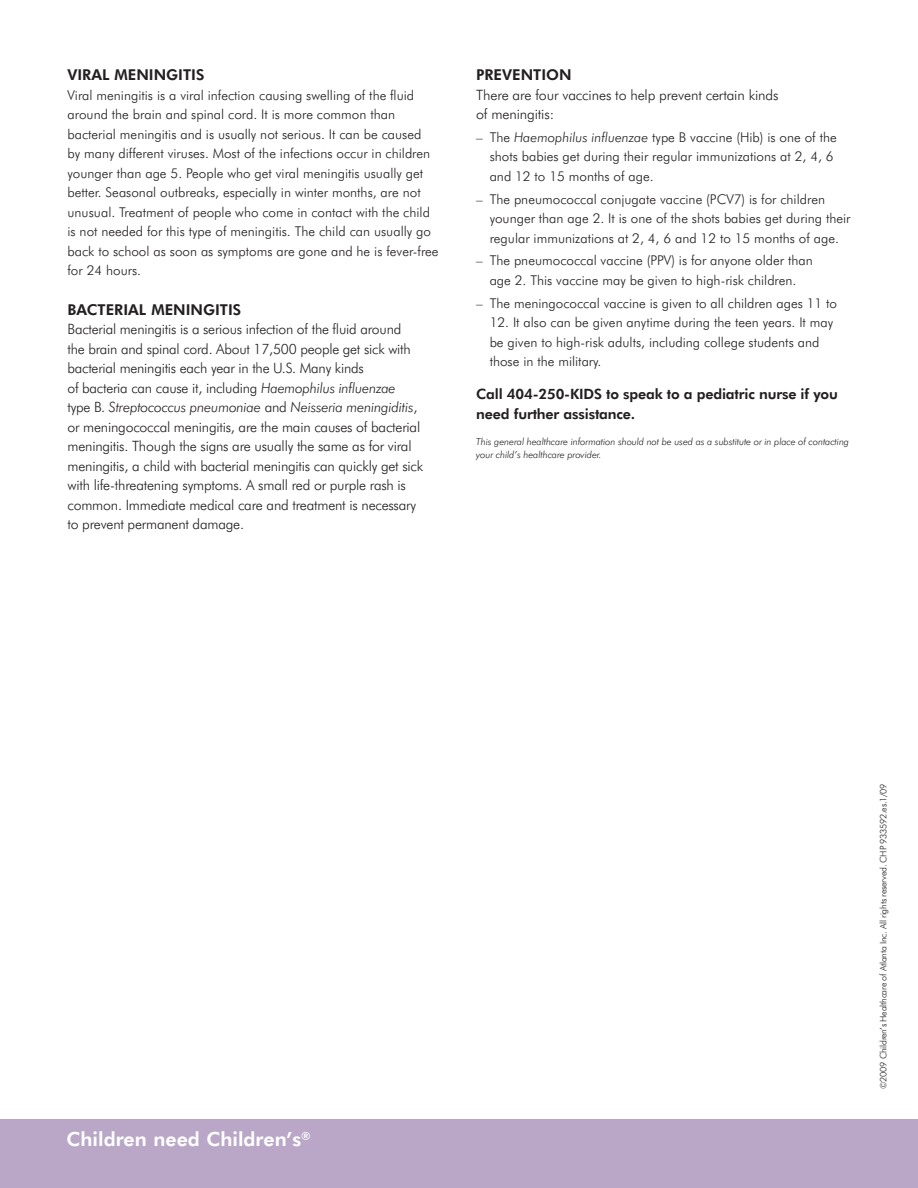
<style>
.page{position:relative;width:918px;height:1188px;background:#fff}
.page>*{position:absolute;margin:0;border:0;box-sizing:border-box;transform-origin:0 0}
.t1{font:800 19.5px "Futura BT";color:#fff}
.Crosshead{font:800 15px "Futura BT";color:#231f20}
.Body_Text{font:300 14.25px/19.5px "Futura BT";letter-spacing:-.015em;color:#231f20}
.Body_Text-2{font:800 14.25px/19.5px "Futura BT";letter-spacing:-.01em;color:#231f20}
.Bulleted_Indent{font:300 13.5px/19.5px "Futura BT";color:#231f20}
.Body_Text-3{font:300 13.5px/19.5px "Futura BT";color:#231f20}
.Body_Text-4{font:italic 300 9.75px/12.8px "Futura BT";letter-spacing:-.01em;color:#231f20}
.t2{font:300 9px "Futura BT";letter-spacing:-.025em;color:#231f20}
.s1{font-style:italic}
.s2{color:#221e1f}
</style>
<div class="page">
<div style="left:0;top:1119px;width:918px;height:69px;background:#baa7c8"></div>
<p class="Crosshead" style="left:68px;top:66px;width:138px">Viral Meningitis</p>
<p class="Body_Text-3" style="left:68px;top:85px;width:373px">Viral meningitis is a viral infection causing swelling of the fluid around the brain and spinal cord. It is more common than bacterial meningitis and is usually not serious. It can be caused<br>by many different viruses. Most of the infections occur in children younger than age 5. People who get viral meningitis usually get better. Seasonal outbreaks, especially in winter months, are not unusual. Treatment of people who come in contact with the child is not needed for this type of meningitis. The child can usually go back to school as soon as symptoms are gone and he is fever-free for 24 hours.</p>
<p class="Crosshead" style="left:68px;top:300px;width:175px">Bacterial Meningitis</p>
<p class="Body_Text" style="left:68px;top:319px;width:357px">Bacterial meningitis is a serious infection of the fluid around<br>the brain and spinal cord. About 17,500 people get sick with bacterial meningitis each year in the U.S. Many kinds<br>of bacteria can cause it, including <span class="s1">Haemophilus influenzae<br></span>type B. <span class="s1">Streptococcus pneumoniae</span> and <span class="s1">Neisseria meningiditis</span>, or meningococcal meningitis, are the main causes of bacterial meningitis. Though the signs are usually the same as for viral meningitis, a child with bacterial meningitis can quickly get sick with life-threatening symptoms. A small red or purple rash is common. Immediate medical care and treatment is necessary to prevent permanent damage.</p>
<p class="Crosshead" style="left:476px;top:66px;width:97px">Prevention</p>
<p class="Body_Text" style="left:476px;top:85px;width:304px">There are four vaccines to help prevent certain kinds of meningitis:</p>
<p class="Bulleted_Indent" style="left:490px;top:127px;width:349px;text-indent:-14px">– The <span class="s1">Haemophilus influenzae</span> type B vaccine (Hib) is one of the shots babies get during their regular immunizations at 2, 4, 6 and 12 to 15 months of age.</p>
<p class="Bulleted_Indent" style="left:490px;top:189px;width:362px;text-indent:-14px">– The pneumococcal conjugate vaccine (PCV7) is for children younger than age 2. It is one of the shots babies get during their regular immunizations at 2, 4, 6 and 12 to 15 months of age.</p>
<p class="Bulleted_Indent" style="left:476px;top:251px;width:338px;text-align:center">– The pneumococcal vaccine (PPV) is for anyone older than age 2. This vaccine may be given to high-risk children.</p>
<p class="Bulleted_Indent" style="left:476px;top:293px;width:363px">– The meningococcal vaccine is given to all children ages 11 to</p>
<p class="Bulleted_Indent" style="left:490px;top:312px;width:345px">12. It also can be given anytime during the teen years. It may be given to high-risk adults, including college students and those in the military.</p>
<p class="Body_Text-2" style="left:476px;top:384px;width:112px">Call 404-250-KIDS</p>
<p class="Body_Text-2" style="left:476px;top:384px;width:363px;text-indent:130px">to speak to a pediatric nurse if you need further assistance<span class="s2">.</span></p>
<p class="Body_Text-4" style="left:476px;top:435px;width:374px">This general healthcare information should not be used as a substitute or in place of contacting your child’s healthcare provider.</p>
<p class="t1" style="left:67px;top:1127px;width:246px">Children need Children’s<sup>®</sup></p>
<p class="t2" style="left:878px;top:1089px;width:307px;rotate:-90deg">©2009 Children’s Healthcare of Atlanta Inc. All rights reserved. CHP 933592.es.1/09</p>
</div>
